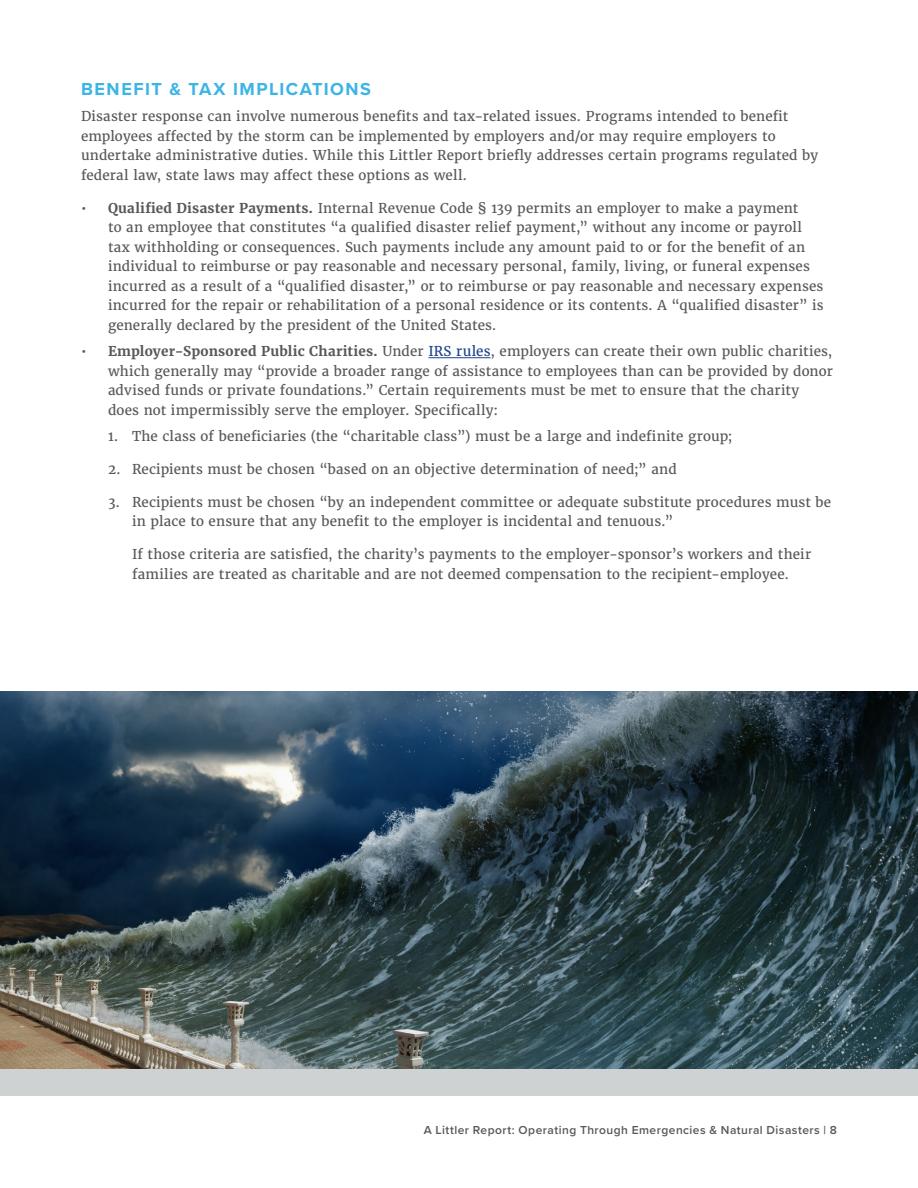
<style>
.page{position:relative;width:918px;height:1188px;background:#fff}
.page>*{position:absolute;margin:0;border:0;box-sizing:border-box;transform-origin:0 0}
.SUBHEAD{font:700 18px "Proxima Nova";letter-spacing:.085em;color:#3cb4e5}
.Body_Copy{font:13.5px/19.5px "Merriweather";letter-spacing:.01em;color:#57585a}
.Indented_2{font:13.5px/19.5px "Merriweather";letter-spacing:.01em;color:#57585a}
.t1{font:600 12px "Proxima Nova";letter-spacing:.04em;color:#57585a}
.s1{font-weight:700}
.s2{color:#1c4489}
</style>
<div class="page">
<hr style="left:428px;top:357px;width:62px;height:1px;background:#1c4489">
<img style="left:0;top:691px;width:918px;height:378px">
<div style="left:0;top:1069px;width:918px;height:27px;background:#cfd2d2"></div>
<p class="SUBHEAD" style="left:81px;top:76px;width:292px">BENEFIT &amp; TAX IMPLICATIONS</p>
<p class="Body_Copy" style="left:81px;top:107px;width:739px">Disaster response can involve numerous benefits and tax-related issues. Programs intended to benefit employees affected by the storm can be implemented by employers and/or may require employers to undertake administrative duties. While this Littler Report briefly addresses certain programs regulated by federal law, state laws may affect these options as well.</p>
<p class="Body_Copy" style="left:108px;top:198px;width:717px;text-indent:-27px">• <span class="s1">Qualified Disaster Payments.</span> Internal Revenue Code § 139 permits an employer to make a payment<br>to an employee that constitutes “a qualified disaster relief payment,” without any income or payroll tax withholding or consequences. Such payments include any amount paid to or for the benefit of an individual to reimburse or pay reasonable and necessary personal, family, living, or funeral expenses incurred as a result of a “qualified disaster,” or to reimburse or pay reasonable and necessary expenses incurred for the repair or rehabilitation of a personal residence or its contents. A “qualified disaster” is generally declared by the president of the United States.</p>
<p class="Body_Copy" style="left:108px;top:342px;width:726px;text-indent:-27px">• <span class="s1">Employer-Sponsored Public Charities.</span> Under <span class="s2">IRS rules</span>, employers can create their own public charities, which generally may “provide a broader range of assistance to employees than can be provided by donor advised funds or private foundations.” Certain requirements must be met to ensure that the charity does not impermissibly serve the employer. Specifically:</p>
<p class="Body_Copy" style="left:108px;top:426px;width:626px">1. The class of beneficiaries (the “charitable class”) must be a large and indefinite group;</p>
<p class="Body_Copy" style="left:108px;top:459px;width:570px">2. Recipients must be chosen “based on an objective determination of need;” and</p>
<p class="Body_Copy" style="left:132px;top:492px;width:701px;text-indent:-24px">3. Recipients must be chosen “by an independent committee or adequate substitute procedures must be in place to ensure that any benefit to the employer is incidental and tenuous.”</p>
<p class="Indented_2" style="left:132px;top:545px;width:681px">If those criteria are satisfied, the charity’s payments to the employer-sponsor’s workers and their families are treated as charitable and are not deemed compensation to the recipient-employee.</p>
<p class="t1" style="left:424px;top:1121px;width:415px">A Littler Report: Operating Through Emergencies &amp; Natural Disasters | 8</p>
</div>
